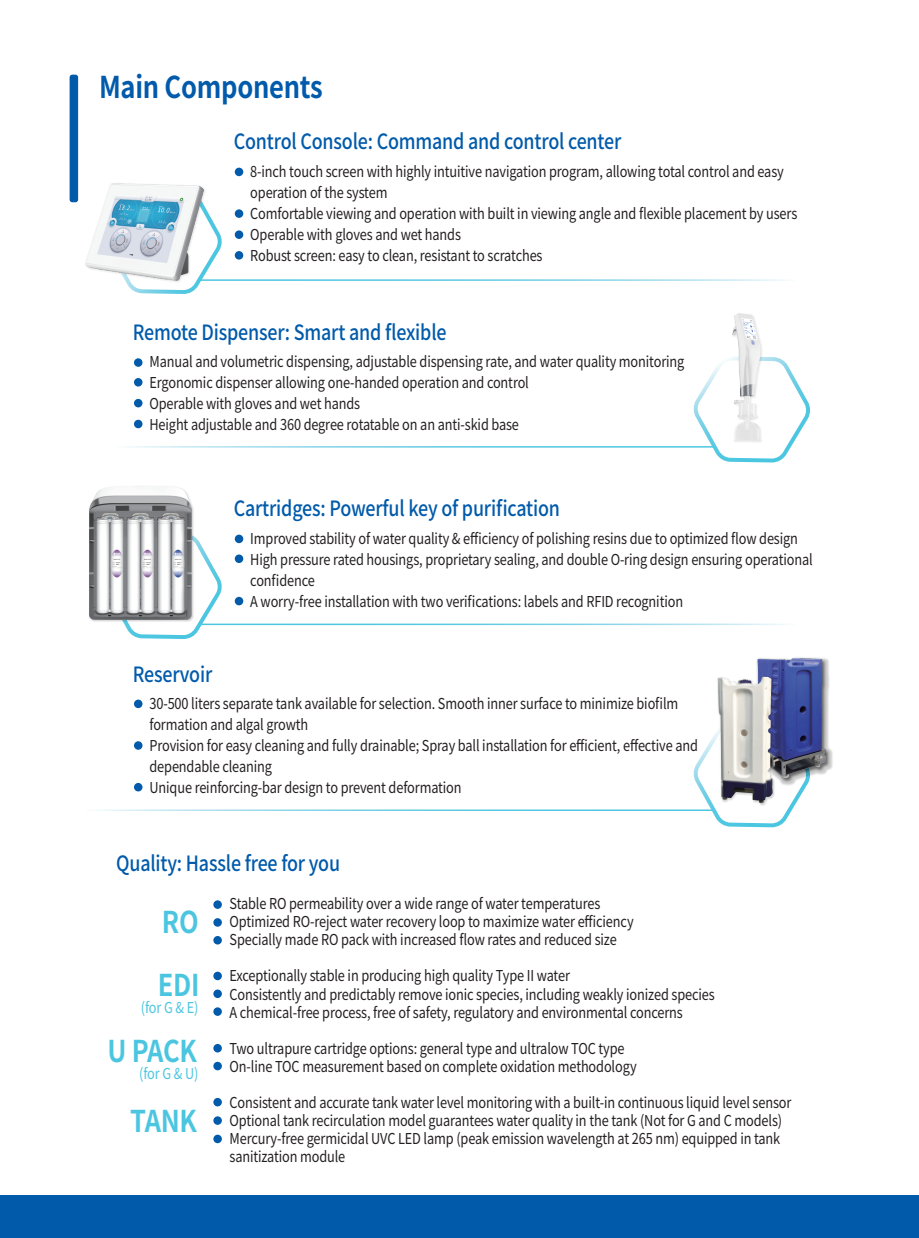
<style>
.page{position:relative;width:919px;height:1238px;background:#fff}
.page>*{position:absolute;margin:0;border:0;box-sizing:border-box;transform-origin:0 0}
.t1{font:700 30px/63.4px "Source Han Sans CN";letter-spacing:-.01em;color:#4cc6e0;scale:.85 1}
.t2{font:700 30px "Source Han Sans CN";letter-spacing:-.01em;color:#015aaa;scale:.85 1}
.t3{font:500 21px "Source Han Sans CN";letter-spacing:-.01em;color:#015aaa;scale:.85 1}
.t4{font:15px/21px "Source Han Sans CN";letter-spacing:-.01em;color:#231f20;scale:.85 1}
.t5{font:15px "Source Han Sans CN";letter-spacing:-.015em;color:#4cc6e0;scale:.85 1}
</style>
<div class="page">
<div style="left:0;top:1195px;width:918px;height:42px;background:#015aaa"></div>
<svg style="left:127px;top:212px;width:99px;height:82px"></svg>
<svg style="left:689px;top:357px;width:121px;height:106px"></svg>
<svg style="left:124px;top:537px;width:102px;height:102px"></svg>
<div style="left:70px;top:75px;width:8px;height:127px;background:#015aaa;border-radius:3px"></div>
<div style="left:235px;top:168px;width:8px;height:8px;background:#015aaa;border-radius:50%"></div>
<div style="left:235px;top:209px;width:8px;height:9px;background:#015aaa;border-radius:50%"></div>
<div style="left:235px;top:251px;width:8px;height:8px;background:#015aaa;border-radius:50%"></div>
<div style="left:235px;top:230px;width:8px;height:9px;background:#015aaa;border-radius:50%"></div>
<div style="left:134px;top:358px;width:8px;height:9px;background:#015aaa;border-radius:50%"></div>
<div style="left:134px;top:399px;width:8px;height:8px;background:#015aaa;border-radius:50%"></div>
<div style="left:134px;top:420px;width:8px;height:8px;background:#015aaa;border-radius:50%"></div>
<div style="left:134px;top:378px;width:8px;height:8px;background:#015aaa;border-radius:50%"></div>
<div style="left:235px;top:534px;width:8px;height:9px;background:#015aaa;border-radius:50%"></div>
<div style="left:235px;top:554px;width:8px;height:9px;background:#015aaa;border-radius:50%"></div>
<div style="left:235px;top:597px;width:8px;height:8px;background:#015aaa;border-radius:50%"></div>
<div style="left:134px;top:699px;width:8px;height:9px;background:#015aaa;border-radius:50%"></div>
<div style="left:134px;top:741px;width:8px;height:8px;background:#015aaa;border-radius:50%"></div>
<div style="left:134px;top:783px;width:8px;height:8px;background:#015aaa;border-radius:50%"></div>
<img style="left:85px;top:183px;width:123px;height:101px">
<img style="left:86px;top:184px;width:118px;height:96px">
<img style="left:730px;top:341px;width:34px;height:104px">
<img style="left:731px;top:313px;width:29px;height:128px">
<img style="left:90px;top:503px;width:105px;height:120px">
<img style="left:89px;top:486px;width:102px;height:133px">
<svg style="left:689px;top:734px;width:113px;height:94px"></svg>
<img style="left:756px;top:657px;width:77px;height:136px">
<img style="left:715px;top:675px;width:61px;height:132px">
<img style="left:717px;top:676px;width:55px;height:127px">
<div style="left:213px;top:900px;width:9px;height:8px;background:#015aaa;border-radius:50%"></div>
<div style="left:213px;top:918px;width:9px;height:8px;background:#015aaa;border-radius:50%"></div>
<div style="left:213px;top:936px;width:9px;height:8px;background:#015aaa;border-radius:50%"></div>
<svg style="left:213px;top:971px;width:9px;height:9px"></svg>
<div style="left:213px;top:989px;width:9px;height:9px;background:#015aaa;border-radius:50%"></div>
<div style="left:213px;top:1007px;width:9px;height:8px;background:#015aaa;border-radius:50%"></div>
<svg style="left:213px;top:1097px;width:9px;height:9px"></svg>
<div style="left:213px;top:1116px;width:9px;height:8px;background:#015aaa;border-radius:50%"></div>
<svg style="left:213px;top:1134px;width:9px;height:9px"></svg>
<svg style="left:213px;top:1043px;width:9px;height:9px"></svg>
<svg style="left:213px;top:1061px;width:9px;height:9px"></svg>
<h1 class="t2" style="left:99px;top:70px;width:264px">Main Components</h1>
<h2 class="t3" style="left:234px;top:130px;width:457px">Control Console: Command and control center</h2>
<p class="t4" style="left:250px;top:161px;width:645px">8-inch touch screen with highly intuitive navigation program, allowing total control and easy operation of the system<br>Comfortable viewing and operation with built in viewing angle and flexible placement by users Operable with gloves and wet hands<br>Robust screen: easy to clean, resistant to scratches</p>
<h2 class="t3" style="left:133px;top:320px;width:370px">Remote Dispenser: Smart and flexible</h2>
<p class="t4" style="left:149px;top:351px;width:630px">Manual and volumetric dispensing, adjustable dispensing rate, and water quality monitoring Ergonomic dispenser allowing one-handed operation and control<br>Operable with gloves and wet hands<br>Height adjustable and 360 degree rotatable on an anti-skid base</p>
<h2 class="t3" style="left:133px;top:663px;width:95px">Reservoir</h2>
<h2 class="t3" style="left:234px;top:496px;width:385px">Cartridges: Powerful key of purification</h2>
<p class="t4" style="left:250px;top:528px;width:663px">Improved stability of water quality &amp; efficiency of polishing resins due to optimized flow design High pressure rated housings, proprietary sealing, and double O-ring design ensuring operational confidence<br>A worry-free installation with two verifications: labels and RFID recognition</p>
<p class="t4" style="left:149px;top:693px;width:646px">30-500 liters separate tank available for selection. Smooth inner surface to minimize biofilm formation and algal growth<br>Provision for easy cleaning and fully drainable; Spray ball installation for efficient, effective and dependable cleaning<br>Unique reinforcing-bar design to prevent deformation</p>
<h2 class="t3" style="left:116px;top:851px;width:265px">Quality: Hassle free for you</h2>
<h1 class="t1" style="left:158px;top:890px;width:51px">RO<br>EDI</h1>
<p class="t5" style="left:141px;top:999px;width:69px">(for G &amp; E)</p>
<h1 class="t1" style="left:108px;top:1019px;width:107px">U PACK</h1>
<p class="t5" style="left:139px;top:1064px;width:71px">(for G &amp; U)</p>
<h1 class="t1" style="left:130px;top:1089px;width:80px">TANK</h1>
<p class="t4" style="left:229px;top:895px;width:477px;line-height:18px">Stable RO permeability over a wide range of water temperatures<br>Optimized RO-reject water recovery loop to maximize water efficiency<br>Specially made RO pack with increased flow rates and reduced size</p>
<p class="t4" style="left:229px;top:967px;width:572px;line-height:18px">Exceptionally stable in producing high quality Type II water<br>Consistently and predictably remove ionic species, including weakly ionized species<br>A chemical-free process, free of safety, regulatory and environmental concerns</p>
<p class="t4" style="left:229px;top:1039px;width:480px;line-height:18px">Two ultrapure cartridge options: general type and ultralow TOC type<br>On-line TOC measurement based on complete oxidation methodology</p>
<p class="t4" style="left:229px;top:1093px;width:662px;line-height:18px">Consistent and accurate tank water level monitoring with a built-in continuous liquid level sensor Optional tank recirculation model guarantees water quality in the tank (Not for G and C models)<br>Mercury-free germicidal UVC LED lamp (peak emission wavelength at 265 nm) equipped in tank sanitization module</p>
</div>
